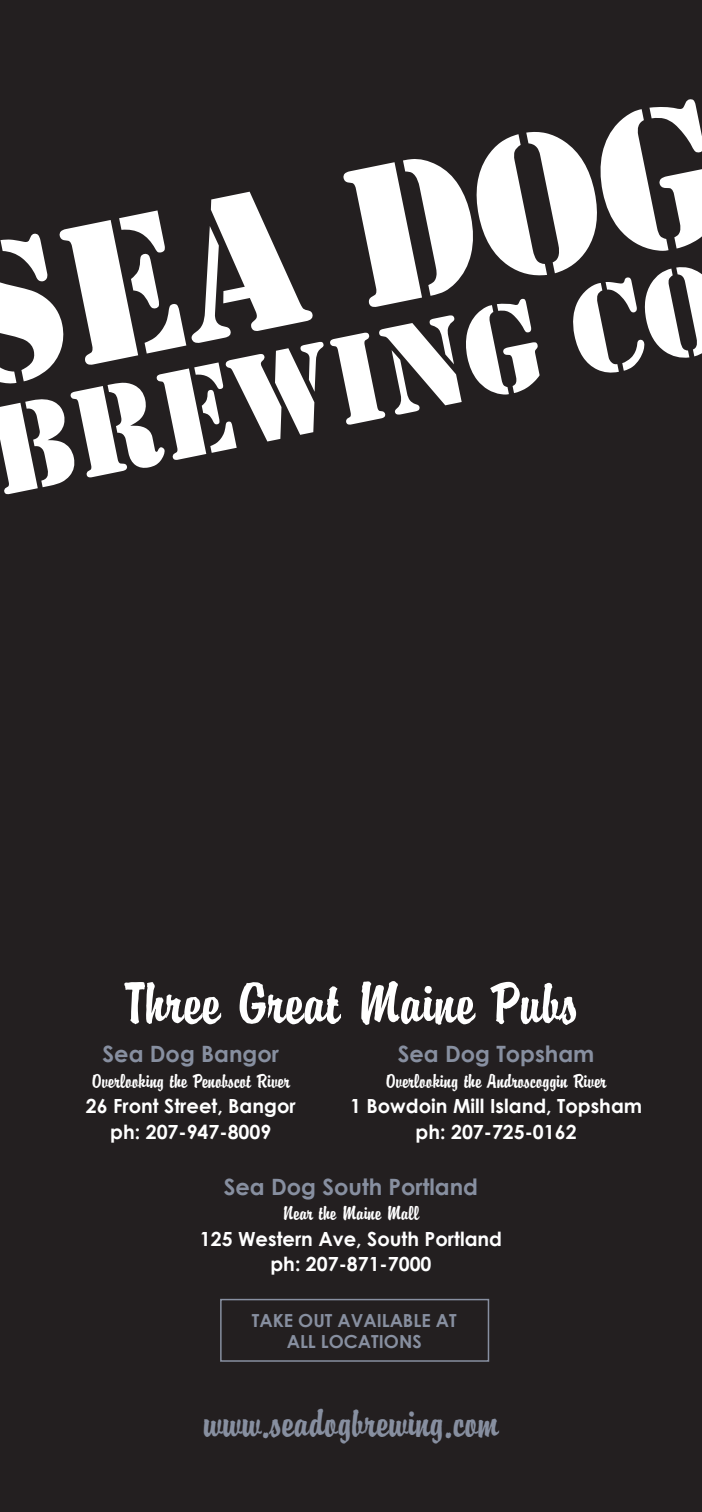
<style>
.page{position:relative;width:702px;height:1512px;background:#231f20}
.page>*{position:absolute;margin:0;border:0;box-sizing:border-box;transform-origin:0 0}
.t1{font:63px "Brody D";color:#fff}
.t2{font:42px "Brody D";color:#878fa0}
.t3{font:700 22.5px "Century Gothic";color:#878fa0}
.t4{font:21px "Brody D";color:#fff}
.t5{font:700 19.5px "Century Gothic";color:#fff}
.t6{font:700 18px "Century Gothic";color:#878fa0}
</style>
<div class="page">
<div style="left:220px;top:1299px;width:269px;height:63px;border:2px solid #878fa0"></div>
<svg style="left:0;top:99px;width:702px;height:396px"></svg>
<p class="t1" style="left:124px;top:969px;width:455px">Three Great Maine Pubs</p>
<p class="t3" style="left:103px;top:1037px;width:178px">Sea Dog Bangor</p>
<p class="t4" style="left:92px;top:1069px;width:200px">Overlooking the Penobscot River</p>
<p class="t5" style="left:86px;top:1091px;width:211px">26 Front Street, Bangor</p>
<p class="t5" style="left:110px;top:1117px;width:163px">ph: 207-947-8009</p>
<p class="t3" style="left:398px;top:1037px;width:198px">Sea Dog Topsham</p>
<p class="t4" style="left:386px;top:1069px;width:222px">Overlooking the Androscoggin River</p>
<p class="t5" style="left:350px;top:1091px;width:294px">1 Bowdoin Mill Island, Topsham</p>
<p class="t5" style="left:416px;top:1117px;width:163px">ph: 207-725-0162</p>
<p class="t3" style="left:224px;top:1169px;width:256px">Sea Dog South Portland</p>
<p class="t4" style="left:283px;top:1202px;width:138px">Near the Maine Mall</p>
<p class="t5" style="left:200px;top:1224px;width:304px">125 Western Ave, South Portland</p>
<p class="t5" style="left:270px;top:1249px;width:163px">ph: 207-871-7000</p>
<p class="t6" style="left:252px;top:1306px;width:206px">TAKE OUT AVAILABLE AT</p>
<p class="t6" style="left:287px;top:1327px;width:136px">ALL LOCATIONS</p>
<p class="t2" style="left:204px;top:1400px;width:296px">www.seadogbrewing.com</p>
</div>
